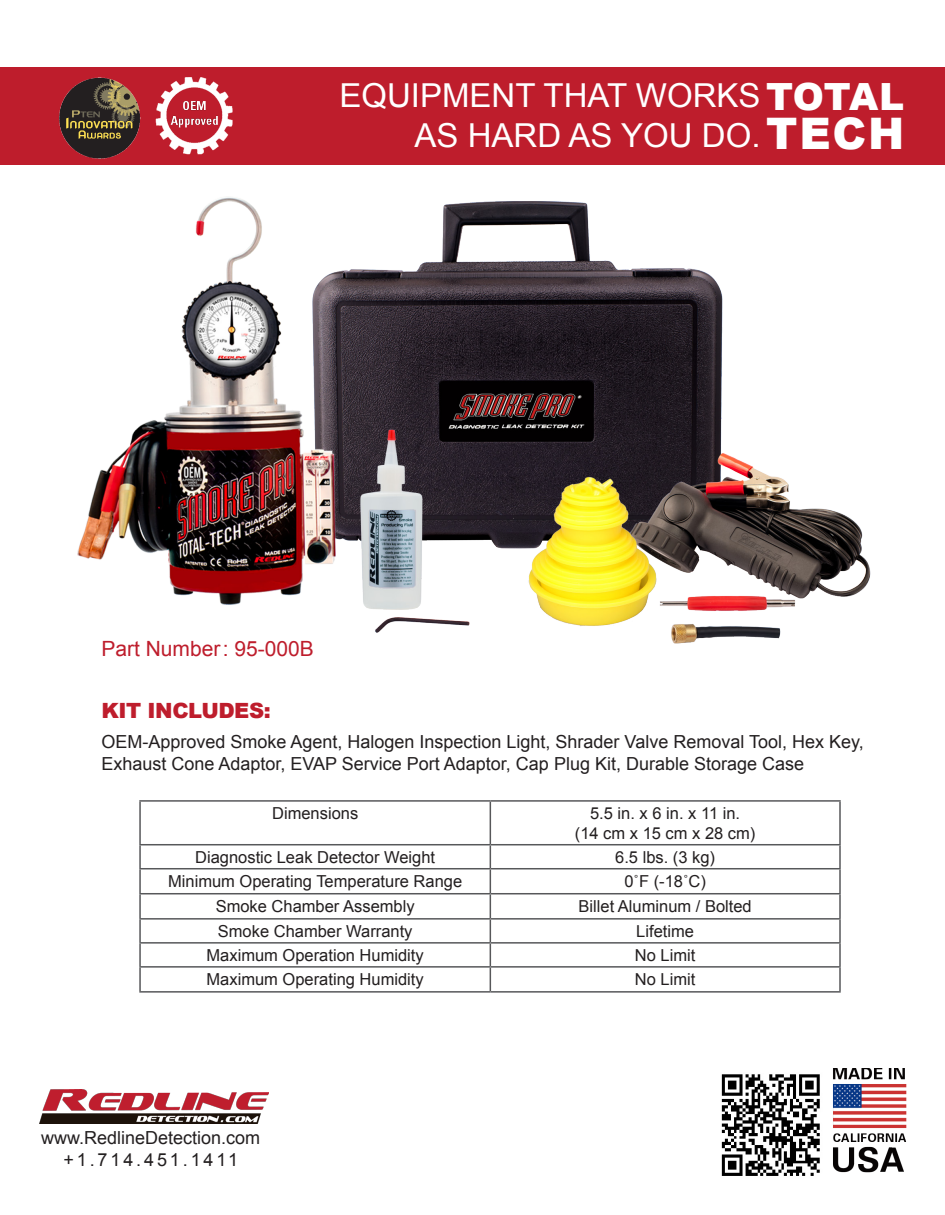
<style>
.page{position:relative;width:945px;height:1215px;background:#fff}
.page>*{position:absolute;margin:0;border:0;box-sizing:border-box;transform-origin:0 0}
.t1{font:900 43.5px "Arial";color:#fff}
.t2{font:900 37.5px "Arial";letter-spacing:-.01em;color:#fff}
.t3{font:33px "Arial";color:#fff}
.t4{font:21px "Arial";color:#be1d2c}
.t5{font:900 21px "Arial";letter-spacing:-.02em;color:#be1d2c}
.t6{font:18px/21.6px "Arial";color:#231f20}
.t7{font:18px "Arial";letter-spacing:.16em;color:#231f20}
.t8{font:16.5px "Arial";color:#231f20}
</style>
<div class="page">
<div style="left:0;top:68px;width:945px;height:97px;background:#be1d2c"></div>
<img style="left:77px;top:197px;width:794px;height:447px">
<img style="left:59px;top:77px;width:82px;height:82px">
<img style="left:144px;top:67px;width:100px;height:88px">
<img style="left:721px;top:1074px;width:99px;height:102px">
<img style="left:833px;top:1068px;width:74px;height:105px">
<img style="left:39px;top:1090px;width:230px;height:33px">
<hr style="left:139px;top:800px;width:351px;height:2px;background:#57585a">
<hr style="left:139px;top:802px;width:2px;height:42px;background:#57585a">
<hr style="left:139px;top:844px;width:351px;height:1px;background:#57585a">
<hr style="left:139px;top:845px;width:2px;height:23px;background:#57585a">
<hr style="left:139px;top:868px;width:351px;height:1px;background:#57585a">
<hr style="left:139px;top:869px;width:2px;height:24px;background:#57585a">
<hr style="left:139px;top:893px;width:351px;height:1px;background:#57585a">
<hr style="left:139px;top:894px;width:2px;height:24px;background:#57585a">
<hr style="left:139px;top:918px;width:351px;height:2px;background:#57585a">
<hr style="left:139px;top:920px;width:2px;height:22px;background:#57585a">
<hr style="left:139px;top:942px;width:351px;height:2px;background:#57585a">
<hr style="left:139px;top:944px;width:2px;height:22px;background:#57585a">
<hr style="left:139px;top:966px;width:351px;height:2px;background:#57585a">
<hr style="left:139px;top:968px;width:2px;height:23px;background:#57585a">
<hr style="left:139px;top:991px;width:351px;height:2px;background:#57585a">
<hr style="left:490px;top:800px;width:351px;height:2px;background:#57585a">
<hr style="left:490px;top:802px;width:1px;height:42px;background:#57585a">
<hr style="left:839px;top:802px;width:2px;height:42px;background:#57585a">
<hr style="left:490px;top:844px;width:351px;height:1px;background:#57585a">
<hr style="left:839px;top:845px;width:2px;height:23px;background:#57585a">
<hr style="left:490px;top:868px;width:351px;height:1px;background:#57585a">
<hr style="left:839px;top:869px;width:2px;height:24px;background:#57585a">
<hr style="left:490px;top:893px;width:351px;height:1px;background:#57585a">
<hr style="left:839px;top:894px;width:2px;height:24px;background:#57585a">
<hr style="left:490px;top:918px;width:351px;height:2px;background:#57585a">
<hr style="left:839px;top:920px;width:2px;height:22px;background:#57585a">
<hr style="left:490px;top:942px;width:351px;height:2px;background:#57585a">
<hr style="left:839px;top:944px;width:2px;height:22px;background:#57585a">
<hr style="left:490px;top:966px;width:351px;height:2px;background:#57585a">
<svg style="left:490px;top:845px;width:1px;height:146px"></svg>
<hr style="left:839px;top:968px;width:2px;height:23px;background:#57585a">
<hr style="left:490px;top:991px;width:351px;height:2px;background:#57585a">
<p class="t3" style="left:339px;top:74px;width:423px">EQUIPMENT THAT WORKS</p>
<p class="t3" style="left:415px;top:114px;width:348px">AS HARD AS YOU DO.</p>
<p class="t2" style="left:766px;top:69px;width:139px">TOTAL</p>
<p class="t1" style="left:766px;top:102px;width:140px">TECH</p>
<p class="t4" style="left:101px;top:635px;width:214px">Part Number: 95-000B</p>
<p class="t5" style="left:101px;top:695px;width:171px">KIT INCLUDES:</p>
<p class="t6" style="left:101px;top:732px;width:764px">OEM-Approved Smoke Agent, Halogen Inspection Light, Shrader Valve Removal Tool, Hex Key,<br>Exhaust Cone Adaptor, EVAP Service Port Adaptor, Cap Plug Kit, Durable Storage Case</p>
<p class="t8" style="left:272px;top:802px;width:88px">Dimensions</p>
<p class="t8" style="left:590px;top:802px;width:152px">5.5 in. x 6 in. x 11 in.</p>
<p class="t8" style="left:575px;top:822px;width:182px">(14 cm x 15 cm x 28 cm)</p>
<p class="t8" style="left:195px;top:846px;width:241px">Diagnostic Leak Detector Weight</p>
<p class="t8" style="left:615px;top:846px;width:101px">6.5 lbs. (3 kg)</p>
<p class="t8" style="left:168px;top:870px;width:296px">Minimum Operating Temperature Range</p>
<p class="t8" style="left:624px;top:870px;width:83px">0˚F (-18˚C)</p>
<p class="t8" style="left:216px;top:895px;width:200px">Smoke Chamber Assembly</p>
<p class="t8" style="left:579px;top:895px;width:175px">Billet Aluminum / Bolted</p>
<p class="t8" style="left:218px;top:920px;width:196px">Smoke Chamber Warranty</p>
<p class="t8" style="left:636px;top:920px;width:59px">Lifetime</p>
<p class="t8" style="left:207px;top:944px;width:219px">Maximum Operation Humidity</p>
<p class="t8" style="left:635px;top:944px;width:62px">No Limit</p>
<p class="t8" style="left:207px;top:968px;width:219px">Maximum Operating Humidity</p>
<p class="t8" style="left:635px;top:968px;width:62px">No Limit</p>
<p class="t6" style="left:41px;top:1127px;width:221px">www.RedlineDetection.com</p>
<p class="t7" style="left:63px;top:1148px;width:176px">+1.714.451.1411</p>
</div>
